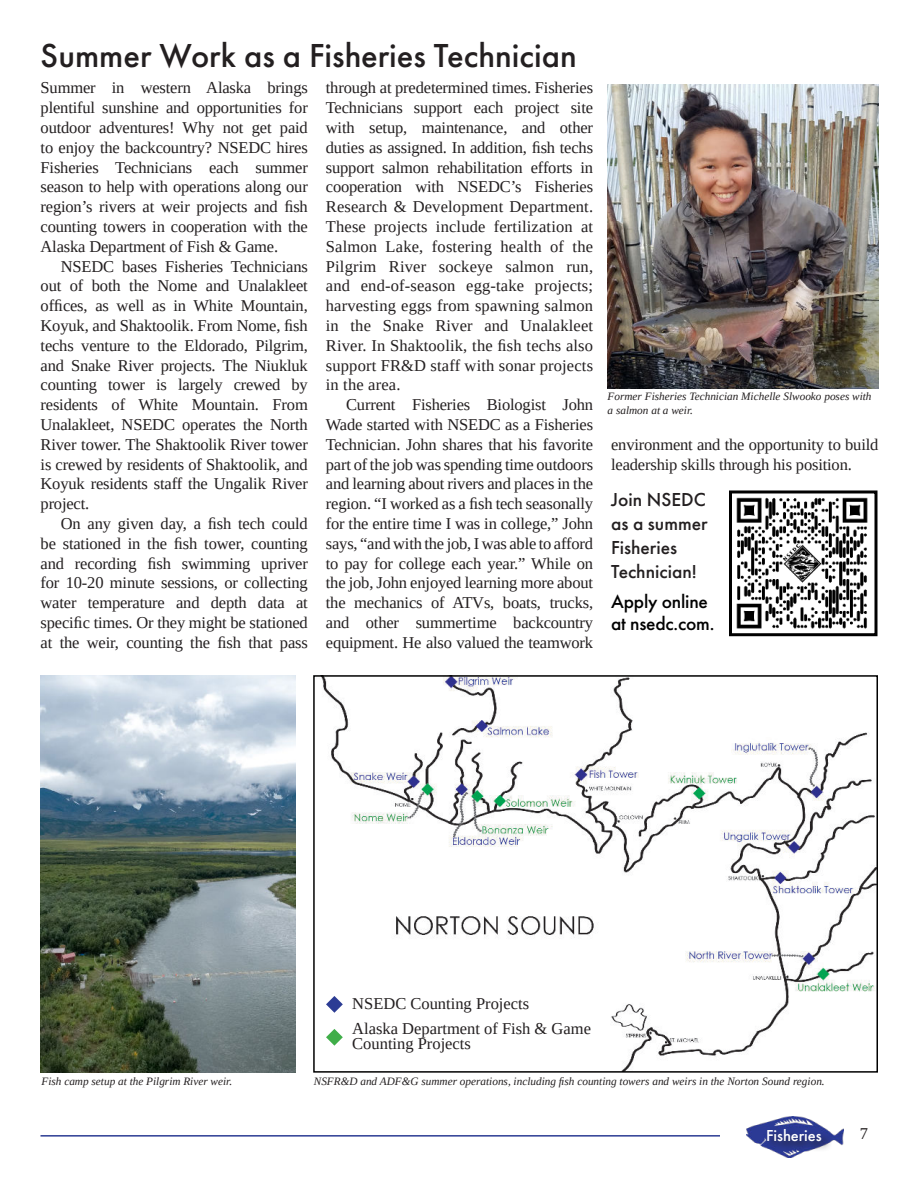
<style>
.page{position:relative;width:918px;height:1188px;background:#fff}
.page>*{position:absolute;margin:0;border:0;box-sizing:border-box;transform-origin:0 0}
.t1{font:500 34.5px "Futura PT";color:#231f20}
.t2{font:500 19.5px/24px "Futura PT";color:#231f20}
.t3{font:500 19.5px/22.5px "Futura PT";letter-spacing:-.01em;color:#000}
.t4{font:16.5px/19.8px "Tinos";letter-spacing:-.01em;color:#231f20;text-align:justify}
.t5{font:500 16.5px "Futura PT";color:#fff}
.t6{font:italic 11.25px/13.5px "Tinos";color:#231f20}
</style>
<div class="page">
<hr style="left:41px;top:1135px;width:679px;height:2px;background:#2c3c94">
<img style="left:746px;top:1117px;width:98px;height:40px">
<div style="left:765px;top:1126px;width:68px;height:26px;background:#231f20;opacity:.75"></div>
<img style="left:608px;top:84px;width:270px;height:305px">
<img style="left:321px;top:678px;width:554px;height:392px">
<div style="left:313px;top:675px;width:565px;height:398px;border:2px solid #000"></div>
<img style="left:41px;top:675px;width:255px;height:398px">
<img style="left:736px;top:497px;width:132px;height:132px">
<div style="left:729px;top:490px;width:149px;height:146px;border:3px solid #000"></div>
<svg style="left:326px;top:996px;width:17px;height:17px"></svg>
<svg style="left:326px;top:1029px;width:17px;height:17px"></svg>
<h1 class="t1" style="left:41px;top:40px;width:538px">Summer Work as a Fisheries Technician</h1>
<p class="t4" style="left:41px;top:79px;width:269px">Summer in western Alaska brings plentiful sunshine and opportunities for outdoor adventures! Why not get paid to enjoy the backcountry? NSEDC hires Fisheries Technicians each summer season to help with operations along our region’s rivers at weir projects and fish counting towers in cooperation with the Alaska Department of Fish &amp; Game.</p>
<p class="t4" style="left:41px;top:257px;width:269px;text-indent:20px">NSEDC bases Fisheries Technicians out of both the Nome and Unalakleet offices, as well as in White Mountain, Koyuk, and Shaktoolik. From Nome, fish techs venture to the Eldorado, Pilgrim, and Snake River projects. The Niukluk counting tower is largely crewed by residents of White Mountain. From Unalakleet, NSEDC operates the North River tower. The Shaktoolik River tower is crewed by residents of Shaktoolik, and Koyuk residents staff the Ungalik River project.</p>
<p class="t4" style="left:41px;top:513px;width:269px;text-indent:20px">On any given day, a fish tech could be stationed in the fish tower, counting and recording fish swimming upriver for 10-20 minute sessions, or collecting water temperature and depth data at specific times. Or they might be stationed at the weir, counting the fish that pass</p>
<p class="t4" style="left:326px;top:79px;width:269px">through at predetermined times. Fisheries Technicians support each project site with setup, maintenance, and other duties as assigned. In addition, fish techs support salmon rehabilitation efforts in cooperation with NSEDC’s Fisheries Research &amp; Development Department.<br>These projects include fertilization at Salmon Lake, fostering health of the Pilgrim River sockeye salmon run, and end-of-season egg-take projects; harvesting eggs from spawning salmon in the Snake River and Unalakleet River. In Shaktoolik, the fish techs also support FR&amp;D staff with sonar projects in the area.</p>
<p class="t4" style="left:326px;top:396px;width:269px;text-indent:20px">Current Fisheries Biologist John Wade started with NSEDC as a Fisheries Technician. John shares that his favorite part of the job was spending time outdoors and learning about rivers and places in the region. “I worked as a fish tech seasonally for the entire time I was in college,” John says, “and with the job, I was able to afford to pay for college each year.” While on the job, John enjoyed learning more about the mechanics of ATVs, boats, trucks, and other summertime backcountry equipment. He also valued the teamwork</p>
<p class="t6" style="left:608px;top:391px;width:265px">Former Fisheries Technician Michelle Slwooko poses with a salmon at a weir.</p>
<p class="t4" style="left:611px;top:436px;width:269px">environment and the opportunity to build leadership skills through his position.</p>
<p class="t2" style="left:611px;top:488px;width:98px">Join NSEDC as a summer<br>Fisheries<br>Technician!</p>
<p class="t3" style="left:611px;top:591px;width:105px">Apply online at nsedc.com.</p>
<p class="t6" style="left:42px;top:1076px;width:192px">Fish camp setup at the Pilgrim River weir.</p>
<p class="t4" style="left:352px;top:992px;width:240px;line-height:25.5px">NSEDC Counting Projects<br>Alaska Department of Fish &amp; Game</p>
<p class="t4" style="left:352px;top:1035px;width:120px">Counting Projects</p>
<p class="t6" style="left:314px;top:1074px;width:512px">NSFR&amp;D and ADF&amp;G summer operations, including fish counting towers and weirs in the Norton Sound region.</p>
<p class="t5" style="left:766px;top:1128px;width:57px">Fisheries</p>
<p class="t4" style="left:860px;top:1125px;width:10px">7</p>
</div>
